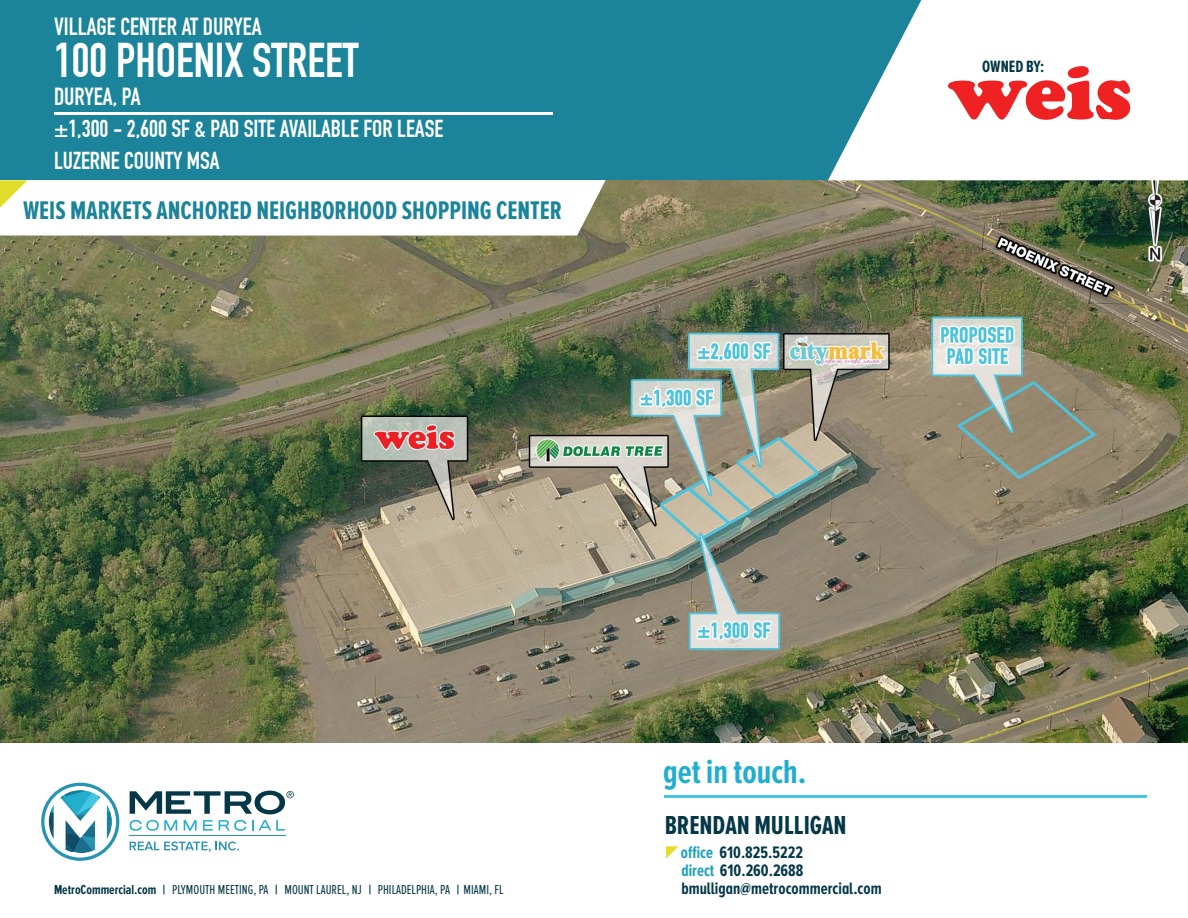
<style>
.page{position:relative;width:1188px;height:918px;background:#fff}
.page>*{position:absolute;margin:0;border:0;box-sizing:border-box;transform-origin:0 0}
.t1{font:47.7px "DIN Engschrift";color:#fff}
.t2{font:700 34.65px "Proxima Nova Ex Cn";color:#23aecd}
.t3{font:700 27px "Proxima Nova A Ex Cn";color:#043747}
.t4{font:700 26.4px "Proxima Nova Ex Cn";color:#1c849a}
.t5{font:24.15px "DIN Engschrift";color:#fff}
.t6{font:24px/31.8px "DIN Engschrift";color:#fff}
.t7{font:700 17.25px/18px "Proxima Nova A Ex Cn";color:#043747}
.t8{font:700 16.95px "Proxima Nova A Ex Cn";color:#043747}
.t9{font:13.5px "Proxima Nova Ex Cn";color:#043747}
.s1{font-weight:700}
.s2{color:#1da1c0}
</style>
<div class="page">
<img style="left:0;top:180px;width:1188px;height:562px">
<div style="left:0;top:0;width:1188px;height:180px;background:#1c849a"></div>
<svg style="left:828px;top:0;width:360px;height:180px;fill:#fff"></svg>
<hr style="left:54px;top:112px;width:498px;height:2px;background:#fff">
<hr style="left:665px;top:795px;width:482px;height:3px;background:#44c5e0">
<svg style="left:41px;top:783px;width:78px;height:78px"></svg>
<hr style="left:130px;top:835px;width:156px;height:1px;background:#2894b3">
<svg style="left:130px;top:820px;width:47px;height:11px"></svg>
<svg style="left:184px;top:820px;width:13px;height:11px"></svg>
<svg style="left:203px;top:820px;width:10px;height:11px"></svg>
<svg style="left:219px;top:820px;width:27px;height:11px"></svg>
<svg style="left:252px;top:820px;width:33px;height:11px"></svg>
<svg style="left:130px;top:841px;width:109px;height:11px"></svg>
<svg style="left:130px;top:791px;width:164px;height:23px"></svg>
<svg style="left:0;top:180px;width:606px;height:56px"></svg>
<svg style="left:666px;top:846px;width:12px;height:13px"></svg>
<svg style="left:948px;top:66px;width:182px;height:54px;background:#f69394"></svg>
<h3 class="t5" style="left:54px;top:12px;width:209px">VILLAGE CENTER AT DURYEA</h3>
<h1 class="t1" style="left:54px;top:32px;width:306px">100 PHOENIX STREET</h1>
<h3 class="t5" style="left:54px;top:82px;width:88px">DURYEA, PA</h3>
<h3 class="t6" style="left:54px;top:113px;width:391px">±1,300 - 2,600 SF &amp; PAD SITE AVAILABLE FOR LEASE<br>LUZERNE COUNTY MSA</h3>
<h3 class="t4" style="left:23px;top:195px;width:541px">WEIS MARKETS ANCHORED NEIGHBORHOOD SHOPPING CENTER</h3>
<p class="t8" style="left:982px;top:57px;width:64px">OWNED BY:</p>
<p class="t9" style="left:54px;top:882px;width:451px"><span class="s1">MetroCommercial.com |</span> PLYMOUTH MEETING, PA <span class="s1">|</span> MOUNT LAUREL, NJ <span class="s1">|</span> PHILADELPHIA, PA <span class="s1">|</span> MIAMI, FL</p>
<h2 class="t2" style="left:663px;top:752px;width:145px">get in touch.</h2>
<h3 class="t3" style="left:665px;top:810px;width:183px">BRENDAN MULLIGAN</h3>
<p class="t7" style="left:681px;top:843px;width:202px"><span class="s2">office</span> 610.825.5222<br><span class="s2">direct</span> 610.260.2688 bmulligan@metrocommercial.com</p>
</div>
